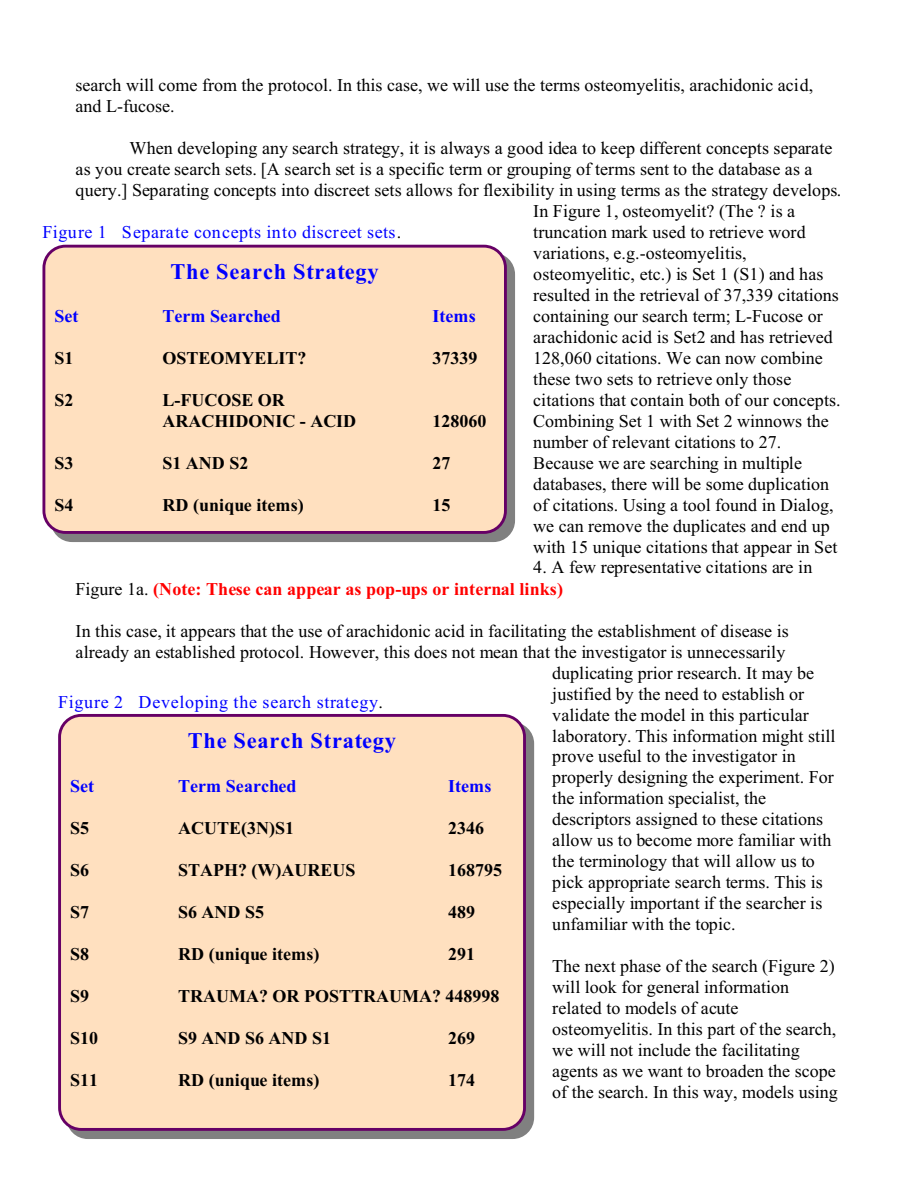
<style>
.page{position:relative;width:918px;height:1188px;background:#fff}
.page>*{position:absolute;margin:0;border:0;box-sizing:border-box;transform-origin:0 0}
.t1{font:700 22.35px "Times New Roman";letter-spacing:.035em;color:#00f}
.t2{font:18px/21px "Times New Roman";letter-spacing:.005em;color:#000}
.t3{font:700 18px/21px "Times New Roman";color:#000}
.t4{font:700 18px/21.3px "Times New Roman";letter-spacing:.005em;color:#f00}
.t5{font:18px "Times New Roman";letter-spacing:.04em;color:#00f}
.t6{font:700 18px "Times New Roman";letter-spacing:.005em;color:#00f}
.s1{font-weight:400;color:#000}
.s2{color:#000}
</style>
<div class="page">
<div style="left:51px;top:253px;width:464px;height:289px;background:#808080;border-radius:22px"></div>
<div style="left:44px;top:246px;width:461px;height:286px;background:#ffe0bf;border-radius:22px"></div>
<div style="left:42px;top:245px;width:465px;height:289px;border:3px solid #606;border-radius:22px"></div>
<div style="left:66px;top:722px;width:468px;height:417px;background:#808080;border-radius:22px"></div>
<div style="left:60px;top:715px;width:465px;height:414px;background:#ffe0bf;border-radius:22px"></div>
<div style="left:58px;top:714px;width:468px;height:417px;border:3px solid #606;border-radius:22px"></div>
<p class="t2" style="left:76px;top:76px;width:739px">search will come from the protocol. In this case, we will use the terms osteomyelitis, arachidonic acid, and L-fucose.</p>
<p class="t2" style="left:130px;top:139px;width:704px">When developing any search strategy, it is always a good idea to keep different concepts separate</p>
<p class="t2" style="left:76px;top:160px;width:739px">as you create search sets. [A search set is a specific term or grouping of terms sent to the database as a</p>
<p class="t2" style="left:76px;top:181px;width:767px">query.] Separating concepts into discreet sets allows for flexibility in using terms as the strategy develops.</p>
<p class="t2" style="left:533px;top:202px;width:264px">In Figure 1, osteomyelit? (The ? is a</p>
<p class="t2" style="left:533px;top:223px;width:274px">truncation mark used to retrieve word</p>
<p class="t2" style="left:533px;top:244px;width:215px">variations, e.g.-osteomyelitis,</p>
<p class="t2" style="left:533px;top:265px;width:292px">osteomyelitic, etc.) is Set 1 (S1) and has</p>
<p class="t2" style="left:533px;top:286px;width:307px">resulted in the retrieval of 37,339 citations</p>
<p class="t2" style="left:533px;top:307px;width:291px">containing our search term; L-Fucose or</p>
<p class="t2" style="left:533px;top:328px;width:301px">arachidonic acid is Set2 and has retrieved</p>
<p class="t2" style="left:533px;top:349px;width:291px">128,060 citations. We can now combine</p>
<p class="t2" style="left:533px;top:370px;width:260px">these two sets to retrieve only those</p>
<p class="t2" style="left:533px;top:391px;width:309px">citations that contain both of our concepts.</p>
<p class="t2" style="left:533px;top:412px;width:297px">Combining Set 1 with Set 2 winnows the</p>
<p class="t2" style="left:533px;top:433px;width:249px">number of relevant citations to 27.</p>
<p class="t2" style="left:533px;top:454px;width:270px">Because we are searching in multiple</p>
<p class="t2" style="left:533px;top:475px;width:297px">databases, there will be some duplication</p>
<p class="t2" style="left:533px;top:496px;width:302px">of citations. Using a tool found in Dialog,</p>
<p class="t2" style="left:533px;top:517px;width:298px">we can remove the duplicates and end up</p>
<p class="t2" style="left:533px;top:538px;width:306px">with 15 unique citations that appear in Set</p>
<p class="t4" style="left:76px;top:559px;width:738px;text-indent:458px"><span class="s1">4. A few representative citations are in<br>Figure 1a.</span> (Note: These can appear as pop-ups or internal links)</p>
<p class="t2" style="left:76px;top:622px;width:715px">In this case, it appears that the use of arachidonic acid in facilitating the establishment of disease is</p>
<p class="t2" style="left:76px;top:643px;width:711px">already an established protocol. However, this does not mean that the investigator is unnecessarily</p>
<p class="t2" style="left:552px;top:664px;width:263px">duplicating prior research. It may be</p>
<p class="t2" style="left:552px;top:685px;width:253px">justified by the need to establish or</p>
<p class="t2" style="left:552px;top:706px;width:258px">validate the model in this particular</p>
<p class="t2" style="left:552px;top:727px;width:285px">laboratory. This information might still</p>
<p class="t2" style="left:552px;top:748px;width:245px">prove useful to the investigator in</p>
<p class="t2" style="left:552px;top:769px;width:283px">properly designing the experiment. For</p>
<p class="t2" style="left:552px;top:790px;width:215px">the information specialist, the</p>
<p class="t2" style="left:552px;top:811px;width:272px">descriptors assigned to these citations</p>
<p class="t2" style="left:552px;top:832px;width:281px">allow us to become more familiar with</p>
<p class="t2" style="left:552px;top:853px;width:264px">the terminology that will allow us to</p>
<p class="t2" style="left:552px;top:874px;width:272px">pick appropriate search terms. This is</p>
<p class="t2" style="left:552px;top:894px;width:272px">especially important if the searcher is</p>
<p class="t2" style="left:552px;top:915px;width:185px">unfamiliar with the topic.</p>
<p class="t2" style="left:552px;top:957px;width:287px">The next phase of the search (Figure 2) will look for general information related to models of acute osteomyelitis. In this part of the search, we will not include the facilitating agents as we want to broaden the scope of the search. In this way, models using</p>
<p class="t5" style="left:42px;top:226px;width:360px">Figure 1 Separate concepts into discreet sets<span class="s2">.</span></p>
<p class="t1" style="left:170px;top:264px;width:210px">The Search Strategy</p>
<p class="t6" style="left:54px;top:310px;width:26px">Set</p>
<p class="t6" style="left:162px;top:310px;width:120px">Term Searched</p>
<p class="t6" style="left:432px;top:310px;width:45px">Items</p>
<p class="t3" style="left:54px;top:350px;width:21px">S1</p>
<p class="t3" style="left:162px;top:350px;width:146px">OSTEOMYELIT?</p>
<p class="t3" style="left:432px;top:350px;width:46px">37339</p>
<p class="t3" style="left:54px;top:392px;width:21px">S2</p>
<p class="t3" style="left:162px;top:392px;width:195px">L-FUCOSE OR<br>ARACHIDONIC - ACID</p>
<p class="t3" style="left:432px;top:413px;width:55px">128060</p>
<p class="t3" style="left:54px;top:455px;width:21px">S3</p>
<p class="t3" style="left:162px;top:455px;width:88px">S1 AND S2</p>
<p class="t3" style="left:432px;top:455px;width:19px">27</p>
<p class="t3" style="left:54px;top:497px;width:21px">S4</p>
<p class="t3" style="left:162px;top:497px;width:143px">RD (unique items)</p>
<p class="t3" style="left:432px;top:497px;width:19px">15</p>
<p class="t5" style="left:58px;top:695px;width:326px">Figure 2 Developing the search strategy<span class="s2">.</span></p>
<p class="t1" style="left:188px;top:733px;width:210px">The Search Strategy</p>
<p class="t6" style="left:70px;top:779px;width:26px">Set</p>
<p class="t6" style="left:178px;top:779px;width:120px">Term Searched</p>
<p class="t6" style="left:448px;top:779px;width:45px">Items</p>
<p class="t3" style="left:70px;top:819px;width:21px">S5</p>
<p class="t3" style="left:178px;top:819px;width:117px">ACUTE(3N)S1</p>
<p class="t3" style="left:448px;top:819px;width:37px">2346</p>
<p class="t3" style="left:70px;top:861px;width:21px">S6</p>
<p class="t3" style="left:178px;top:861px;width:179px">STAPH? (W)AUREUS</p>
<p class="t3" style="left:448px;top:861px;width:55px">168795</p>
<p class="t3" style="left:70px;top:903px;width:21px">S7</p>
<p class="t3" style="left:178px;top:903px;width:88px">S6 AND S5</p>
<p class="t3" style="left:448px;top:903px;width:28px">489</p>
<p class="t3" style="left:70px;top:945px;width:21px">S8</p>
<p class="t3" style="left:178px;top:945px;width:143px">RD (unique items)</p>
<p class="t3" style="left:448px;top:945px;width:28px">291</p>
<p class="t3" style="left:70px;top:987px;width:21px">S9</p>
<p class="t3" style="left:178px;top:987px;width:323px">TRAUMA? OR POSTTRAUMA? 448998</p>
<p class="t3" style="left:70px;top:1030px;width:30px">S10</p>
<p class="t3" style="left:178px;top:1030px;width:154px">S9 AND S6 AND S1</p>
<p class="t3" style="left:448px;top:1030px;width:28px">269</p>
<p class="t3" style="left:70px;top:1072px;width:30px">S11</p>
<p class="t3" style="left:178px;top:1072px;width:143px">RD (unique items)</p>
<p class="t3" style="left:448px;top:1072px;width:28px">174</p>
</div>
